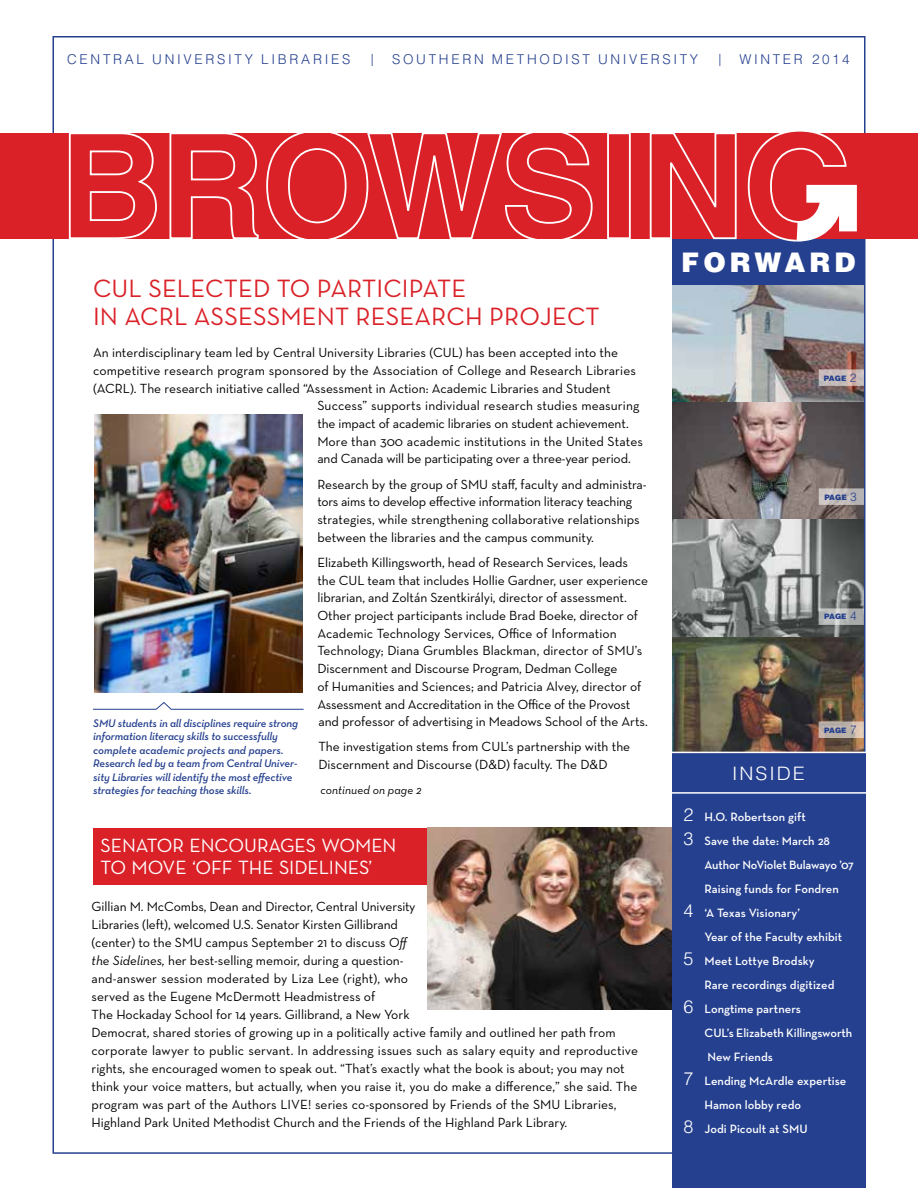
<style>
.page{position:relative;width:918px;height:1188px;background:#fff}
.page>*{position:absolute;margin:0;border:0;box-sizing:border-box;transform-origin:0 0}
.t1{font:900 27px "Helvetica";letter-spacing:.15em;color:#fff}
.t2{font:25.5px/27.8px "Neutra Text";letter-spacing:.005em;color:#da2128}
.t3{font:19.5px/22.5px "Neutra Text";letter-spacing:-.005em;color:#fff}
.t4{font:300 18.6px "Helvetica";letter-spacing:.1em;color:#fff;scale:1.05 1}
.t5{font:13.5px/17.7px "Neutra Text";color:#000}
.t6{font:300 13.5px "Helvetica";letter-spacing:.2em;color:#25408f}
.t7{font:600 12.3px "Neutra Text";letter-spacing:.005em;color:#fff}
.t8{font:600 12.3px "Neutra Text";letter-spacing:-.015em;color:#fff}
.t9{font:italic 12px "Neutra Text";letter-spacing:.005em;color:#000}
.t10{font:italic 600 11.25px/13.5px "Neutra Text";letter-spacing:-.01em;color:#25408f}
.t11{font:900 7.5px "Helvetica";letter-spacing:.005em;color:#25408f}
.s1{font-size:16.8px}
.s2{font-style:italic}
.s3{font-weight:300;font-size:12px}
.s4{font-family:"Helvetica";font-weight:300;font-size:18px}
</style>
<div class="page">
<img style="left:672px;top:285px;width:191px;height:467px">
<div style="left:672px;top:752px;width:194px;height:436px;background:#25408f"></div>
<div style="left:672px;top:238px;width:193px;height:47px;background:#25408f"></div>
<div style="left:0;top:133px;width:918px;height:105px;background:#da2128"></div>
<svg style="left:68px;top:133px;width:670px;height:107px"></svg>
<svg style="left:747px;top:129px;width:119px;height:120px"></svg>
<svg style="left:819px;top:369px;width:45px;height:17px"></svg>
<svg style="left:819px;top:488px;width:45px;height:17px"></svg>
<svg style="left:819px;top:608px;width:45px;height:17px"></svg>
<svg style="left:819px;top:722px;width:45px;height:16px"></svg>
<hr style="left:671px;top:792px;width:195px;height:2px;background:#fff">
<hr style="left:671px;top:752px;width:195px;height:1px;background:#fff">
<div style="left:93px;top:828px;width:350px;height:56px;background:#da2128"></div>
<img style="left:428px;top:828px;width:244px;height:182px">
<img style="left:94px;top:414px;width:208px;height:279px">
<svg style="left:93px;top:702px;width:211px;height:8px"></svg>
<p class="t6" style="left:67px;top:51px;width:306px">CENTRAL UNIVERSITY LIBRARIES <span class="s1">I</span></p>
<p class="t6" style="left:392px;top:51px;width:329px">SOU THERN METHODIST UNIVERSITY <span class="s1">I</span></p>
<p class="t6" style="left:739px;top:51px;width:112px">WINTER 2014</p>
<h2 class="t2" style="left:93px;top:274px;width:508px">CUL selected to participate<br>in ACRL assessment research project</h2>
<p class="t5" style="left:93px;top:344px;width:527px">An interdisciplinary team led by Central University Libraries (CUL) has been accepted into the</p>
<p class="t5" style="left:93px;top:361px;width:545px">competitive research program sponsored by the Association of College and Research Libraries</p>
<p class="t5" style="left:93px;top:379px;width:519px">(ACRL). The research initiative called “Assessment in Action: Academic Libraries and Student</p>
<p class="t5" style="left:317px;top:397px;width:324px">Success” supports individual research studies measuring</p>
<p class="t5" style="left:317px;top:414px;width:313px">the impact of academic libraries on student achievement.</p>
<p class="t5" style="left:317px;top:432px;width:327px">More than 300 academic institutions in the United States</p>
<p class="t5" style="left:317px;top:450px;width:315px">and Canada will be participating over a three-year period.</p>
<p class="t5" style="left:317px;top:475px;width:331px">Research by the group of SM U staff, faculty and administra&shy;tors aims to develop effective information literacy teaching strategies, while strengthening collaborative relationships between the libraries and the campus community.</p>
<p class="t5" style="left:317px;top:553px;width:332px">Elizabeth Killingsworth, head of Research Services, leads the CUL team that includes Hollie Gardner, user experience librarian, and Zoltán Szentkirályi, director of assessment.<br>Other project participants include Brad Boeke, director of Academic Technology Services, Office of I nformation Technology; Diana Grumbles Blackman, director of SM U’s Discernment and Discourse Program, Dedman College<br>of H umanities and Sciences; and Patricia Alvey, director of Assessment and Accreditation in the Office of the Provost and professor of advertising in M eadows School of the Arts.</p>
<p class="t5" style="left:318px;top:738px;width:313px">The investigation stems from CUL’s partnership with the<br>Discernment and Discourse (D&amp;D) faculty. The D&amp;D</p>
<p class="t10" style="left:93px;top:716px;width:206px">SMU students in all disciplines require strong information literacy skills to successfully complete academic projects and papers.<br>Research led by a team from Central Univer&shy;sity Libraries will identify the most effective strategies for teaching those skills.</p>
<p class="t9" style="left:320px;top:783px;width:103px">continued on page 2</p>
<h3 class="t3" style="left:101px;top:833px;width:297px">Senator Encou rages Women<br>To M ov e ‘Off</h3>
<h3 class="t3" style="left:238px;top:856px;width:136px">The Sidelines’</h3>
<p class="t5" style="left:92px;top:897px;width:548px">Gillian M . McCombs, Dean and Director, Central University<br>Libraries (left), welcomed U.S. Senator Kirsten Gillibrand<br>(center) to the SM U campus September 21 to discuss <span class="s2">Off<br>the Sidelines,</span> her best-selling memoir, during a question-<br>and-answer session moderated by Liza Lee (right), who<br>served as the Eugene M cDermott H eadmistress of<br>The Hockaday School for 14 years. Gillibrand, a New York<br>Democrat, shared stories of growing up in a politically active family and outlined her path from corporate lawyer to public servant. I n addressing issues such as salary equity and reproductive rights, she encouraged women to speak out. “That’s exactly what the book is about; you may not think your voice matters, but actually, when you raise it, you do make a difference,” she said. The program was part of the Authors LI VE! series co-sponsored by Friends of the SM U Libraries,<br>H ighland Park United Methodist Church and the Friends of the H ighland Park Library.</p>
<h1 class="t1" style="left:681px;top:245px;width:176px">FORWARD</h1>
<p class="t11" style="left:824px;top:373px;width:34px">PAGE <span class="s3">2</span></p>
<p class="t11" style="left:824px;top:492px;width:34px">PAGE <span class="s3">3</span></p>
<p class="t11" style="left:824px;top:611px;width:34px">PAGE <span class="s3">4</span></p>
<h3 class="t4" style="left:732px;top:762px;width:71px">INSIDE</h3>
<p class="t11" style="left:824px;top:725px;width:34px">PAGE <span class="s3">7</span></p>
<p class="t7" style="left:684px;top:810px;width:124px"><span class="s4">2</span> H.O. Robertson gift</p>
<p class="t7" style="left:684px;top:834px;width:148px"><span class="s4">3</span> Save the date: March 28</p>
<p class="t8" style="left:705px;top:858px;width:151px">Author NoViolet Bulawayo ’07</p>
<p class="t7" style="left:705px;top:882px;width:136px">Raising funds for Fondren</p>
<p class="t7" style="left:684px;top:906px;width:118px"><span class="s4">4</span> ‘A Texas Visionary’</p>
<p class="t7" style="left:705px;top:930px;width:139px">Year of the Faculty exhibit</p>
<p class="t7" style="left:684px;top:954px;width:133px"><span class="s4">5</span> Meet Lottye Brodsky</p>
<p class="t7" style="left:705px;top:978px;width:131px">Rare recordings digitized</p>
<p class="t7" style="left:684px;top:1002px;width:119px"><span class="s4">6</span> Longtime partners</p>
<p class="t7" style="left:705px;top:1026px;width:149px">CUL’s Elizabeth Killingsworth</p>
<p class="t7" style="left:708px;top:1050px;width:67px">New Friends</p>
<p class="t7" style="left:684px;top:1074px;width:164px"><span class="s4">7</span> Lending McArdle expertise</p>
<p class="t7" style="left:705px;top:1098px;width:98px">Hamon lobby redo</p>
<p class="t7" style="left:684px;top:1122px;width:126px"><span class="s4">8</span> Jodi Picoult at SMU</p>
</div>
